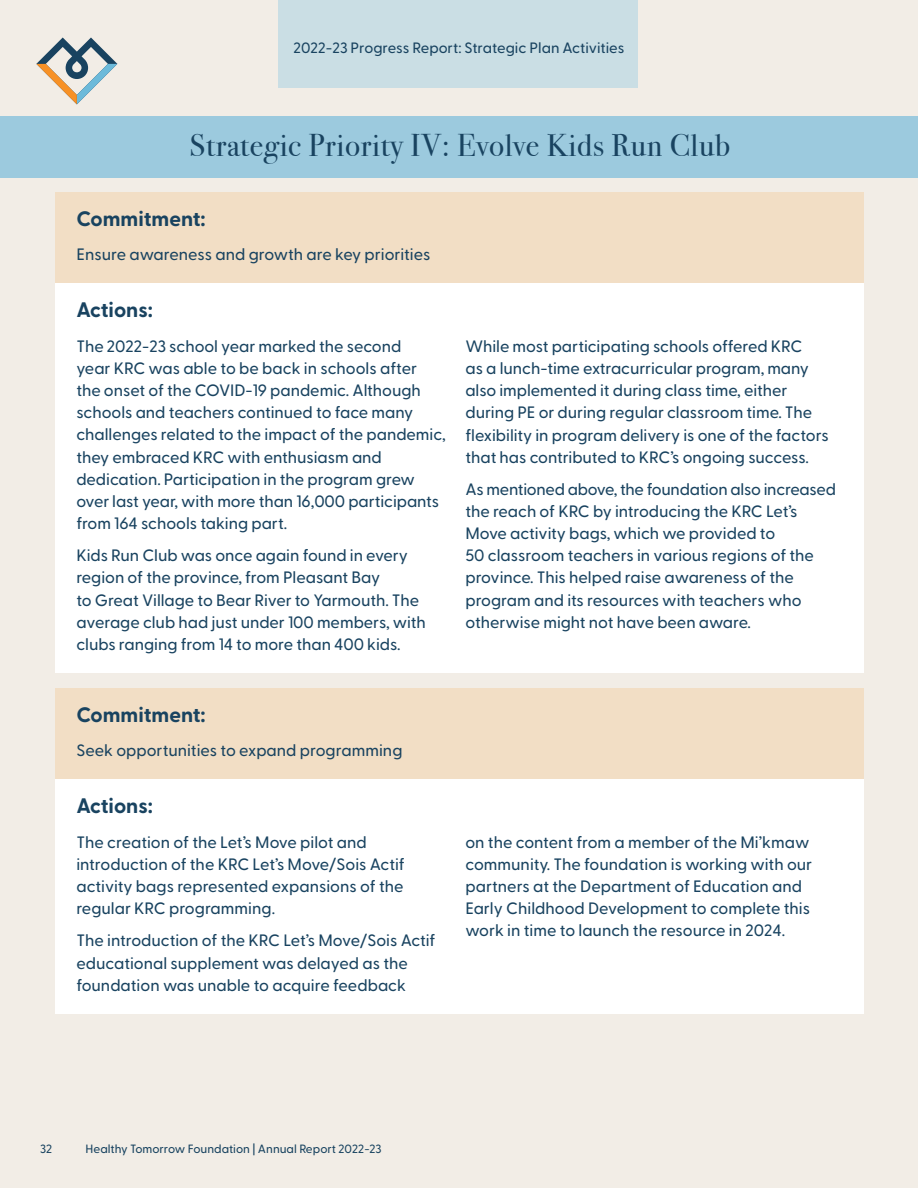
<style>
.page{position:relative;width:918px;height:1188px;background:#f2ede6}
.page>*{position:absolute;margin:0;border:0;box-sizing:border-box;transform-origin:0 0}
.t1{font:31.5px "Bodoni Svty Two OSITCTT";letter-spacing:.025em;color:#194360}
.t2{font:700 21px "Greycliff CF";color:#194360}
.t3{font:500 16.5px/22.2px "Greycliff CF";letter-spacing:-.005em;color:#194360}
.t4{font:500 15px "Greycliff CF";color:#194360}
.t5{font:500 12px "Greycliff CF";color:#194360}
</style>
<div class="page">
<svg style="left:36px;top:37px;width:81px;height:67px"></svg>
<div style="left:55px;top:192px;width:809px;height:91px;background:#f2dec5"></div>
<div style="left:55px;top:688px;width:809px;height:91px;background:#f2dec5"></div>
<div style="left:278px;top:0;width:360px;height:88px;background:#cadee4"></div>
<div style="left:0;top:116px;width:918px;height:61px;background:#9ccade"></div>
<div style="left:55px;top:283px;width:809px;height:390px;background:#fff"></div>
<div style="left:55px;top:779px;width:809px;height:235px;background:#fff"></div>
<p class="t4" style="left:294px;top:36px;width:332px">2022-23 Progress Report: Strategic Plan Activities</p>
<h1 class="t1" style="left:190px;top:126px;width:542px">Strategic Priority IV: Evolve Kids Run Club</h1>
<p class="t2" style="left:76px;top:202px;width:131px">Commitment:</p>
<p class="t3" style="left:76px;top:242px;width:356px">Ensure awareness and growth are key priorities</p>
<p class="t2" style="left:76px;top:294px;width:78px">Actions:</p>
<p class="t3" style="left:76px;top:334px;width:371px">The 2022-23 school year marked the second<br>year KRC was able to be back in schools after<br>the onset of the COVID-19 pandemic. Although schools and teachers continued to face many challenges related to the impact of the pandemic, they embraced KRC with enthusiasm and dedication. Participation in the program grew over last year, with more than 16,000 participants from 164 schools taking part.</p>
<p class="t3" style="left:76px;top:543px;width:351px">Kids Run Club was once again found in every region of the province, from Pleasant Bay<br>to Great Village to Bear River to Yarmouth. The average club had just under 100 members, with clubs ranging from 14 to more than 400 kids.</p>
<p class="t3" style="left:465px;top:334px;width:365px">While most participating schools offered KRC<br>as a lunch-time extracurricular program, many also implemented it during class time, either during PE or during regular classroom time. The flexibility in program delivery is one of the factors that has contributed to KRC’s ongoing success.</p>
<p class="t3" style="left:465px;top:477px;width:372px">As mentioned above, the foundation also increased the reach of KRC by introducing the KRC Let’s Move activity bags, which we provided to<br>50 classroom teachers in various regions of the province. This helped raise awareness of the program and its resources with teachers who otherwise might not have been aware.</p>
<p class="t2" style="left:76px;top:698px;width:131px">Commitment:</p>
<p class="t3" style="left:76px;top:738px;width:328px">Seek opportunities to expand programming</p>
<p class="t2" style="left:76px;top:789px;width:78px">Actions:</p>
<p class="t3" style="left:76px;top:830px;width:330px">The creation of the Let’s Move pilot and introduction of the KRC Let’s Move/Sois Actif activity bags represented expansions of the regular KRC programming.</p>
<p class="t3" style="left:76px;top:928px;width:361px">The introduction of the KRC Let’s Move/Sois Actif educational supplement was delayed as the foundation was unable to acquire feedback</p>
<p class="t3" style="left:465px;top:830px;width:348px">on the content from a member of the Mi’kmaw community. The foundation is working with our partners at the Department of Education and Early Childhood Development to complete this work in time to launch the resource in 2024.</p>
<p class="t5" style="left:40px;top:1139px;width:14px">32</p>
<p class="t5" style="left:86px;top:1139px;width:298px">Healthy Tomorrow Foundation | Annual Report 2022-23</p>
</div>
